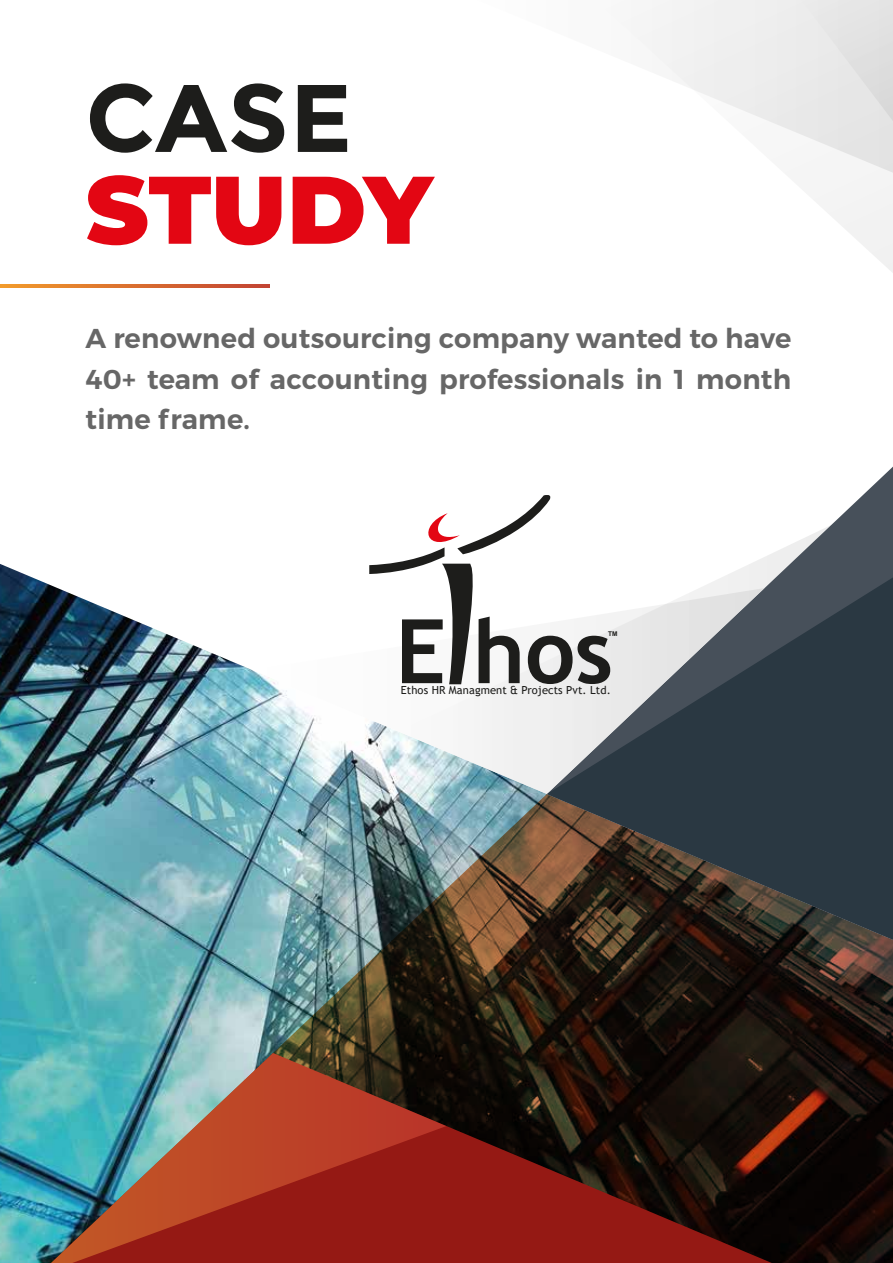
<style>
.page{position:relative;width:893px;height:1263px;background:#fff}
.page>*{position:absolute;margin:0;border:0;box-sizing:border-box;transform-origin:0 0}
.t1{font:900 95.7px "Montserrat";color:#e30613}
.t2{font:700 95.7px "Montserrat";color:#1d1d1b}
.t3{font:700 89.1px "Trebuchet MS";color:#1d1d1b}
.t4{font:600 27.3px/40.5px "Montserrat";letter-spacing:.01em;color:#676767;text-align:justify}
.t5{font:11.1px "Trebuchet MS";letter-spacing:.005em;color:#1d1d1b}
.t6{font:700 6.45px "Arial";color:#1d1d1b}
</style>
<div class="page">
<img style="left:0;top:564px;width:252px;height:699px">
<img style="left:38px;top:794px;width:855px;height:469px">
<svg style="left:831px;top:467px;width:62px;height:110px;fill:#47505a"></svg>
<svg style="left:547px;top:577px;width:346px;height:363px;background:#353737"></svg>
<svg style="left:446px;top:1053px;width:326px;height:210px;background:#41120c"></svg>
<svg style="left:38px;top:1053px;width:408px;height:210px;background:#87544a"></svg>
<svg style="left:0;top:284px;width:269px;height:4px"></svg>
<svg style="left:813px;top:178px;width:80px;height:95px"></svg>
<svg style="left:638px;top:0;width:255px;height:178px"></svg>
<svg style="left:792px;top:0;width:101px;height:138px;background:#e5e5e5"></svg>
<svg style="left:252px;top:670px;width:146px;height:124px"></svg>
<svg style="left:398px;top:525px;width:433px;height:269px"></svg>
<svg style="left:369px;top:495px;width:182px;height:189px"></svg>
<h1 class="t2" style="left:86px;top:61px;width:268px">CASE</h1>
<h1 class="t1" style="left:86px;top:138px;width:348px">STUDY</h1>
<p class="t4" style="left:86px;top:318px;width:707px">A renowned outsourcing company wanted to have 40+ team of accounting professionals in 1 month time frame.</p>
<h2 class="t3" style="left:395px;top:596px;width:219px">E hos</h2>
<p class="t5" style="left:401px;top:683px;width:211px">Ethos HR Managment &amp; Projects Pvt. Ltd.</p>
<p class="t6" style="left:608px;top:629px;width:11px">TM</p>
</div>
